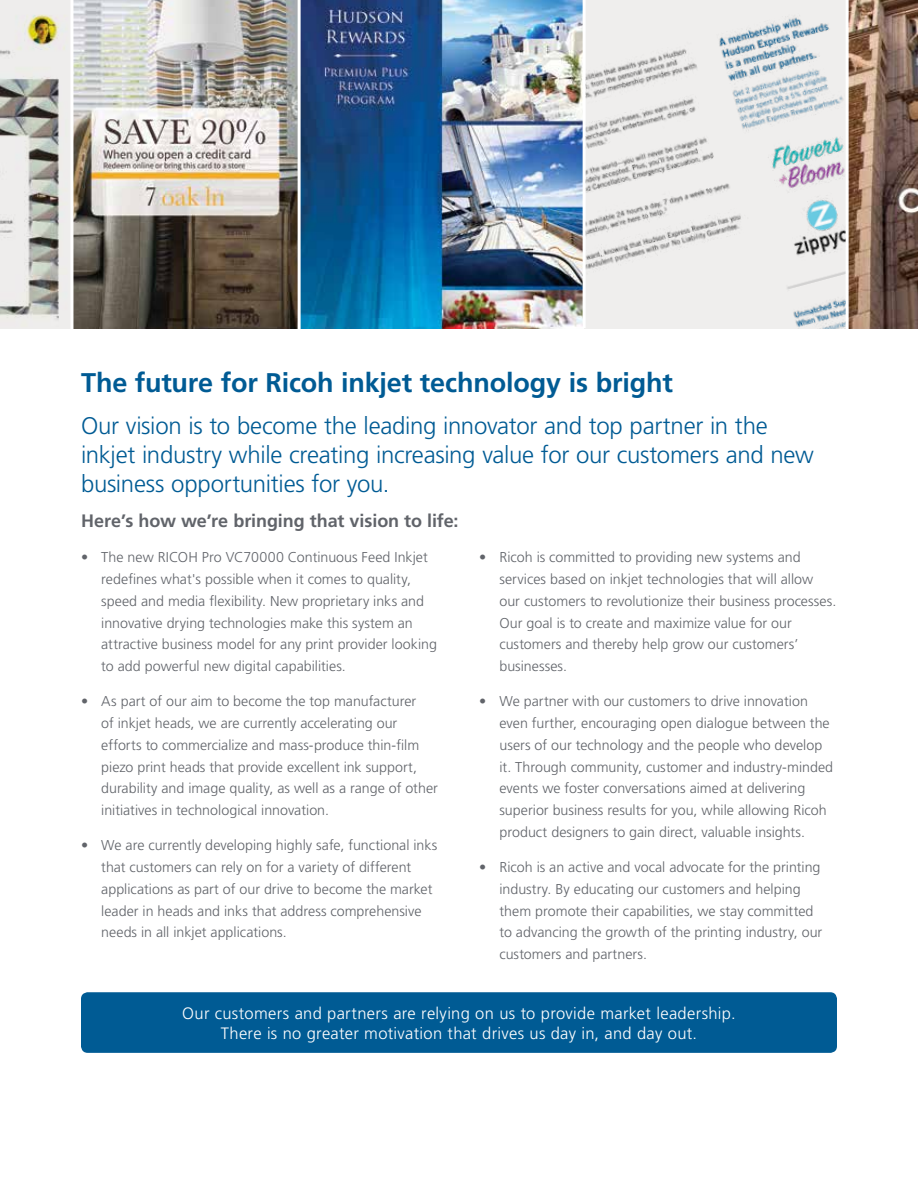
<style>
.page{position:relative;width:918px;height:1188px;background:#fff}
.page>*{position:absolute;margin:0;border:0;box-sizing:border-box;transform-origin:0 0}
.t1{font:700 27px "Frutiger LT Std";letter-spacing:-.005em;color:#005b94}
.t2{font:300 24px/28.8px "Frutiger LT Std";letter-spacing:-.01em;color:#005b94}
.t3{font:700 18px "Frutiger LT Std";letter-spacing:-.005em;color:#61646a}
.t4{font:300 16.5px/19.8px "Frutiger LT Std";letter-spacing:.02em;color:#fff;text-align:center}
.t5{font:300 14.25px/21.8px "Frutiger LT Std";color:#61646a}
</style>
<div class="page">
<img style="left:73px;top:0;width:845px;height:328px">
<svg style="left:0;top:0;width:70px;height:328px;background:#c8c8c1"></svg>
<svg style="left:586px;top:0;width:260px;height:328px;background:#e1e3e3"></svg>
<hr style="left:298px;top:0;width:3px;height:329px;background:#fff">
<hr style="left:583px;top:0;width:3px;height:328px;background:#fff">
<hr style="left:846px;top:0;width:3px;height:331px;background:#fff">
<div style="left:81px;top:992px;width:756px;height:61px;background:#005b94;border-radius:7px"></div>
<h1 class="t1" style="left:81px;top:367px;width:593px">The future for Ricoh inkjet technology is bright</h1>
<h2 class="t2" style="left:81px;top:412px;width:734px">Our vision is to become the leading innovator and top partner in the inkjet industry while creating increasing value for our customers and new business opportunities for you.</h2>
<p class="t3" style="left:81px;top:510px;width:379px">Here’s how we’re bringing that vision to life:</p>
<p class="t5" style="left:101px;top:547px;width:337px;text-indent:-20px">• The new RICOH Pro VC70000 Continuous Feed Inkjet redefines what's possible when it comes to quality, speed and media flexibility. New proprietary inks and innovative drying technologies make this system an attractive business model for any print provider looking to add powerful new digital capabilities.</p>
<p class="t5" style="left:101px;top:691px;width:338px;text-indent:-20px">• As part of our aim to become the top manufacturer<br>of inkjet heads, we are currently accelerating our efforts to commercialize and mass-produce thin-film piezo print heads that provide excellent ink support, durability and image quality, as well as a range of other initiatives in technological innovation.</p>
<p class="t5" style="left:101px;top:835px;width:338px;text-indent:-20px">• We are currently developing highly safe, functional inks that customers can rely on for a variety of different applications as part of our drive to become the market leader in heads and inks that address comprehensive needs in all inkjet applications.</p>
<p class="t5" style="left:499px;top:547px;width:338px;text-indent:-20px">• Ricoh is committed to providing new systems and services based on inkjet technologies that will allow our customers to revolutionize their business processes.<br>Our goal is to create and maximize value for our customers and thereby help grow our customers’ businesses.</p>
<p class="t5" style="left:499px;top:691px;width:335px;text-indent:-20px">• We partner with our customers to drive innovation even further, encouraging open dialogue between the users of our technology and the people who develop it. Through community, customer and industry-minded events we foster conversations aimed at delivering superior business results for you, while allowing Ricoh product designers to gain direct, valuable insights.</p>
<p class="t5" style="left:499px;top:856px;width:324px;text-indent:-20px">• Ricoh is an active and vocal advocate for the printing industry. By educating our customers and helping them promote their capabilities, we stay committed to advancing the growth of the printing industry, our customers and partners.</p>
<p class="t4" style="left:182px;top:1003px;width:555px">Our customers and partners are relying on us to provide market leadership.<br>There is no greater motivation that drives us day in, and day out.</p>
</div>
